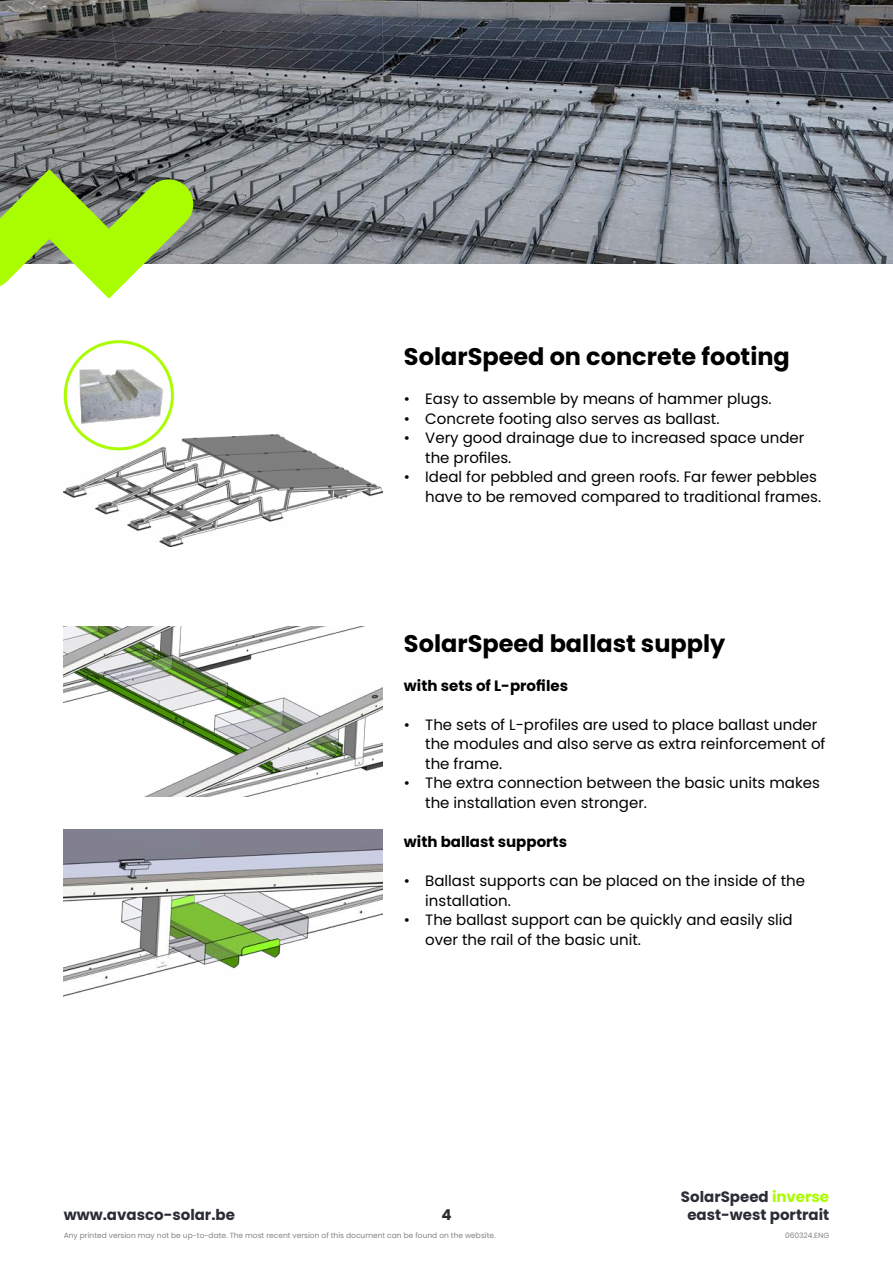
<style>
.page{position:relative;width:893px;height:1263px;background:#fff}
.page>*{position:absolute;margin:0;border:0;box-sizing:border-box;transform-origin:0 0}
.t1{font:700 24px "Poppins";color:#000}
.t2{font:15px/19.5px "Poppins";color:#000}
.t3{font:700 15px/18px "Poppins";color:#2a2d35;text-align:center}
.t4{font:700 15px "Poppins";color:#000}
.t5{font:7.5px "Poppins";color:#84838a}
.s1{color:#aafd00}
</style>
<div class="page">
<img style="left:0;top:0;width:893px;height:264px">
<img style="left:64px;top:434px;width:319px;height:112px">
<img style="left:65px;top:342px;width:107px;height:107px;border-radius:54px">
<div style="left:64px;top:340px;width:110px;height:110px;border:3px solid #aafd00;border-radius:50%"></div>
<img style="left:64px;top:626px;width:319px;height:170px">
<img style="left:64px;top:829px;width:319px;height:168px">
<svg style="left:0;top:169px;width:196px;height:130px"></svg>
<h1 class="t1" style="left:404px;top:343px;width:387px">SolarSpeed on concrete footing</h1>
<p class="t2" style="left:404px;top:389px;width:369px">• Easy to assemble by means of hammer plugs.</p>
<p class="t2" style="left:404px;top:409px;width:317px">• Concrete footing also serves as ballast.</p>
<p class="t2" style="left:425px;top:428px;width:381px;text-indent:-21px">• Very good drainage due to increased space under the profiles.</p>
<p class="t2" style="left:404px;top:467px;width:419px;text-align:right">• Ideal for pebbled and green roofs. Far fewer pebbles have to be removed compared to traditional frames.</p>
<h1 class="t1" style="left:404px;top:629px;width:323px">SolarSpeed ballast supply</h1>
<p class="t4" style="left:404px;top:677px;width:166px">with sets of L-profiles</p>
<p class="t2" style="left:425px;top:715px;width:402px;text-indent:-21px">• The sets of L-profiles are used to place ballast under the modules and also serve as extra reinforcement of the frame.</p>
<p class="t2" style="left:425px;top:773px;width:396px;text-indent:-21px">• The extra connection between the basic units makes the installation even stronger.</p>
<p class="t4" style="left:404px;top:833px;width:165px">with ballast supports</p>
<p class="t2" style="left:425px;top:871px;width:381px;text-indent:-21px">• Ballast supports can be placed on the inside of the installation.</p>
<p class="t2" style="left:425px;top:910px;width:369px;text-indent:-21px">• The ballast support can be quickly and easily slid over the rail of the basic unit.</p>
<p class="t3" style="left:681px;top:1188px;width:150px">SolarSpeed <span class="s1">inverse </span>east-west portrait</p>
<p class="t3" style="left:64px;top:1206px;width:173px">www.avasco-solar.be</p>
<p class="t3" style="left:441px;top:1206px;width:12px">4</p>
<p class="t5" style="left:64px;top:1230px;width:433px">Any printed version may not be up-to-date. The most recent version of this document can be found on the website.</p>
<p class="t5" style="left:785px;top:1230px;width:46px">060324.ENG</p>
</div>
